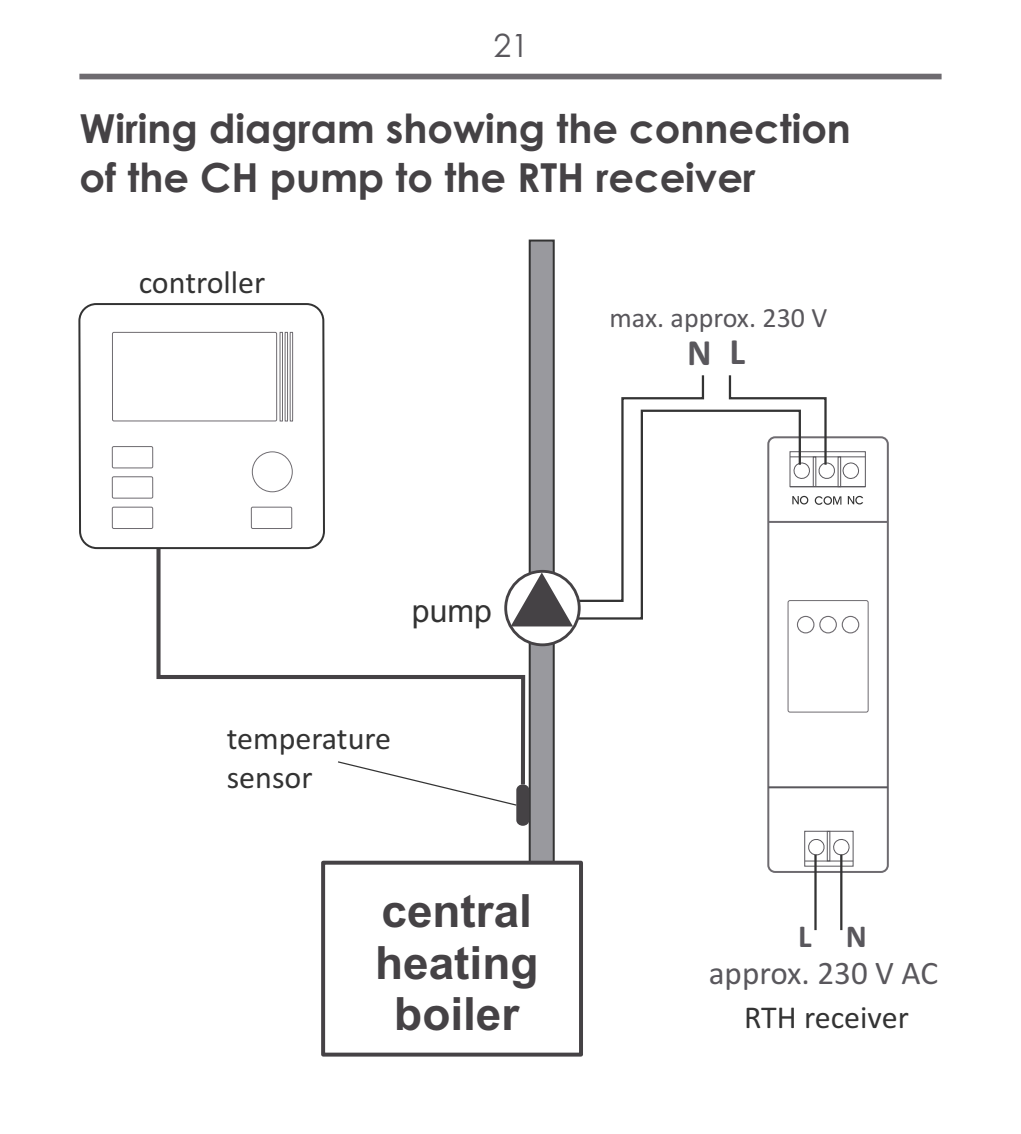
<style>
.page{position:relative;width:1021px;height:1134px;background:#fff}
.page>*{position:absolute;margin:0;border:0;box-sizing:border-box;transform-origin:0 0}
.t1{font:700 46px/51.2px "Arial";color:#454245;text-align:center}
.t2{font:700 40px/48.4px "Century Gothic";color:#454245}
.t3{font:700 37.2px "Calibri";color:#59575c}
.t4{font:33.2px "Calibri";color:#59575c}
.t5{font:32px/39.2px "Calibri";color:#333}
.t6{font:32px "Arial";color:#333}
.t7{font:32px "Century Gothic";color:#59575c}
.t8{font:700 32px "Calibri";color:#59575c}
.t9{font:28px "Calibri";color:#59575c}
</style>
<div class="page">
<div style="left:79px;top:74px;width:862px;height:5px;background:#6e6b70"></div>
<div style="left:767px;top:436px;width:121px;height:437px;background:#fff;border:2px solid #6e6b70;border-radius:7px"></div>
<hr style="left:768px;top:786px;width:119px;height:2px;background:#59575c">
<hr style="left:768px;top:521px;width:119px;height:2px;background:#6e6b70">
<div style="left:787px;top:600px;width:81px;height:112px;border:1px solid #6e6b70;border-radius:2px"></div>
<div style="left:819px;top:616px;width:17px;height:17px;border:1px solid #6e6b70;border-radius:50%"></div>
<div style="left:841px;top:616px;width:18px;height:17px;border:1px solid #6e6b70;border-radius:50%"></div>
<div style="left:796px;top:616px;width:18px;height:17px;border:1px solid #6e6b70;border-radius:50%"></div>
<div style="left:789px;top:451px;width:76px;height:36px;border:1px solid #59575c"></div>
<hr style="left:790px;top:456px;width:75px;height:1px;background:#59575c">
<hr style="left:790px;top:486px;width:75px;height:1px;background:#59575c">
<svg style="left:827px;top:462px;width:8px;height:17px"></svg>
<svg style="left:842px;top:462px;width:17px;height:17px"></svg>
<div style="left:837px;top:456px;width:4px;height:31px;border:1px solid #59575c"></div>
<svg style="left:827px;top:496px;width:36px;height:9px"></svg>
<div style="left:804px;top:831px;width:49px;height:36px;border:1px solid #59575c"></div>
<svg style="left:833px;top:839px;width:17px;height:17px"></svg>
<hr style="left:805px;top:860px;width:48px;height:2px;background:#59575c">
<svg style="left:808px;top:839px;width:17px;height:17px"></svg>
<div style="left:826px;top:831px;width:4px;height:30px;border:1px solid #59575c"></div>
<hr style="left:814px;top:855px;width:2px;height:75px;background:#333">
<hr style="left:840px;top:855px;width:2px;height:75px;background:#333">
<svg style="left:578px;top:603px;width:224px;height:18px"></svg>
<svg style="left:573px;top:375px;width:254px;height:228px"></svg>
<svg style="left:321px;top:860px;width:262px;height:197px"></svg>
<svg style="left:154px;top:544px;width:182px;height:135px"></svg>
<svg style="left:504px;top:570px;width:76px;height:76px"></svg>
<svg style="left:336px;top:239px;width:237px;height:626px"></svg>
<div style="left:78px;top:303px;width:247px;height:246px;border:2px solid #333;border-radius:17px"></div>
<div style="left:112px;top:332px;width:165px;height:89px;border:1px solid #6e6b70"></div>
<svg style="left:279px;top:331px;width:14px;height:91px"></svg>
<div style="left:112px;top:446px;width:41px;height:22px;border:1px solid #6e6b70"></div>
<div style="left:112px;top:476px;width:41px;height:23px;border:1px solid #6e6b70"></div>
<div style="left:252px;top:451px;width:41px;height:41px;border:1px solid #6e6b70;border-radius:50%"></div>
<div style="left:112px;top:507px;width:41px;height:22px;border:1px solid #6e6b70"></div>
<div style="left:251px;top:507px;width:41px;height:22px;border:1px solid #6e6b70"></div>
<p class="t7" style="left:493px;top:32px;width:37px">21</p>
<p class="t2" style="left:79px;top:108px;width:773px">Wiring diagram showing the connection of the CH pump to the RTH receiver</p>
<p class="t5" style="left:139px;top:265px;width:128px">controller</p>
<p class="t9" style="left:609px;top:306px;width:219px">max. approx. 230 V</p>
<p class="t3" style="left:687px;top:337px;width:59px">N L</p>
<p class="t6" style="left:412px;top:599px;width:82px">pump</p>
<p class="t5" style="left:227px;top:721px;width:166px">temperature sensor</p>
<p class="t1" style="left:375px;top:890px;width:165px">central heating boiler</p>
<p class="t8" style="left:798px;top:923px;width:70px">L N</p>
<p class="t4" style="left:708px;top:959px;width:231px">approx. 230 V AC</p>
<p class="t5" style="left:744px;top:1001px;width:166px">RTH receiver</p>
</div>
